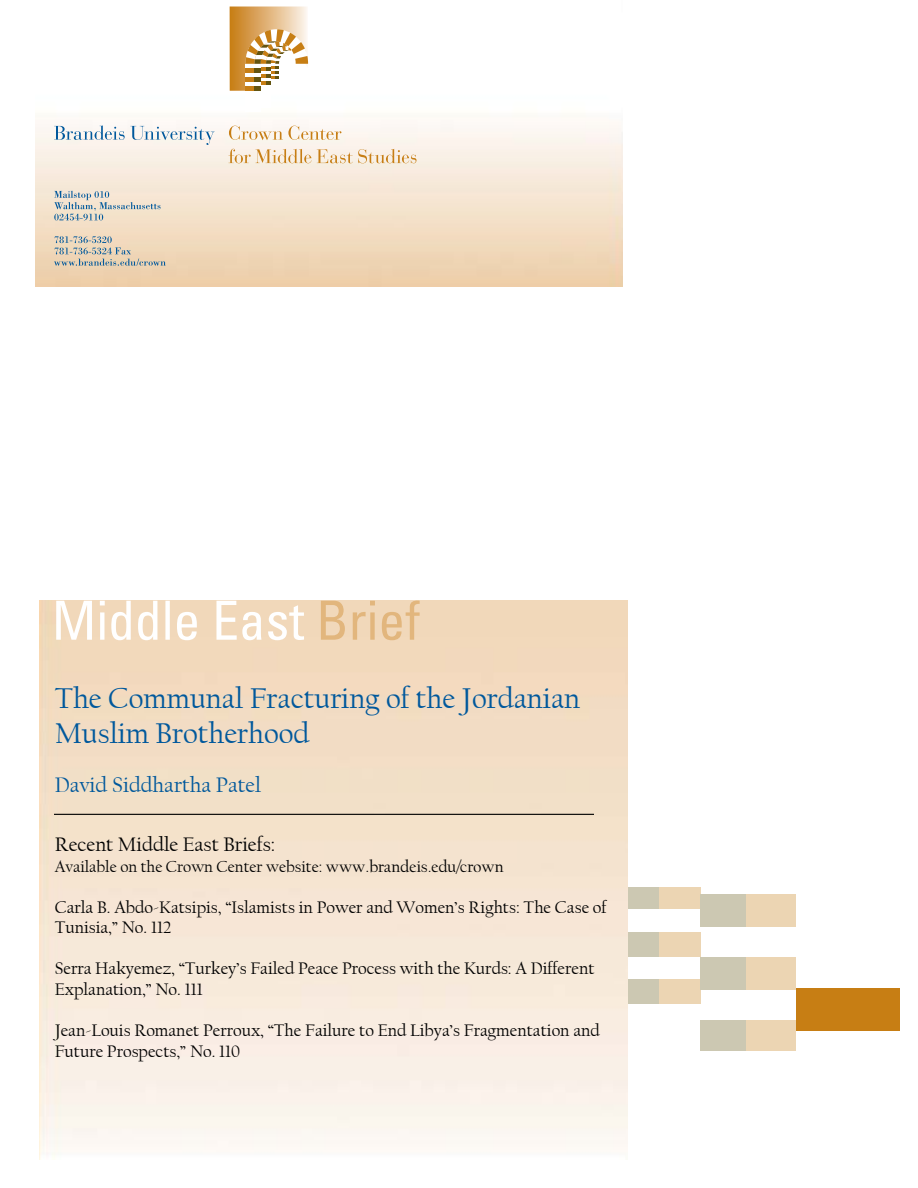
<style>
.page{position:relative;width:918px;height:1188px;background:#fff}
.page>*{position:absolute;margin:0;border:0;box-sizing:border-box;transform-origin:0 0}
.t1{font:30px/34.5px "Californian FB";color:#00589c}
.t2{font:22.05px "Californian FB";color:#00589c}
.t3{font:20.55px "Californian FB";color:#000}
.t4{font:17.55px/20.5px "Californian FB";color:#000}
.t5{font:16.5px "Californian FB";color:#000}
.s1{font-family:"LTC Californian MEB Text text";font-size:17.55px}
</style>
<div class="page">
<svg style="left:628px;top:887px;width:168px;height:164px"></svg>
<hr style="left:54px;top:814px;width:540px;height:1px;background:#000">
<svg style="left:111px;top:601px;width:46px;height:39px"></svg>
<svg style="left:216px;top:601px;width:88px;height:39px"></svg>
<svg style="left:230px;top:7px;width:78px;height:84px"></svg>
<svg style="left:229px;top:126px;width:112px;height:14px"></svg>
<svg style="left:229px;top:149px;width:187px;height:14px"></svg>
<svg style="left:54px;top:125px;width:161px;height:20px"></svg>
<svg style="left:54px;top:191px;width:106px;height:30px"></svg>
<svg style="left:54px;top:236px;width:112px;height:30px"></svg>
<svg style="left:56px;top:601px;width:49px;height:39px"></svg>
<svg style="left:165px;top:601px;width:32px;height:39px"></svg>
<svg style="left:321px;top:601px;width:24px;height:39px"></svg>
<svg style="left:353px;top:601px;width:22px;height:39px"></svg>
<svg style="left:382px;top:601px;width:38px;height:39px"></svg>
<div style="left:853px;top:988px;width:46px;height:43px;background:#c77e14"></div>
<div style="left:796px;top:988px;width:57px;height:43px;background:#c77e14"></div>
<h2 class="t1" style="left:55px;top:681px;width:527px">The Communal Fracturing of the Jordanian<br>Muslim Brotherhood</h2>
<h3 class="t2" style="left:55px;top:772px;width:208px">David Siddhartha Patel</h3>
<p class="t3" style="left:55px;top:833px;width:222px">Recent Middle East Briefs:</p>
<p class="t5" style="left:55px;top:857px;width:451px">Available on the Crown Center website: <span class="s1">www.brandeis.edu/crown</span></p>
<p class="t4" style="left:55px;top:897px;width:553px">Carla B. Abdo-Katsipis, “Islamists in Power and Women’s Rights: The Case of<br>Tunisia,” No. 112</p>
<p class="t4" style="left:55px;top:959px;width:541px">Serra Hakyemez, “Turkey’s Failed Peace Process with the Kurds: A Different<br>Explanation,” No. 111</p>
<p class="t4" style="left:55px;top:1020px;width:547px">Jean-Louis Romanet Perroux, “The Failure to End Libya’s Fragmentation and<br>Future Prospects,” No. 110</p>
</div>
